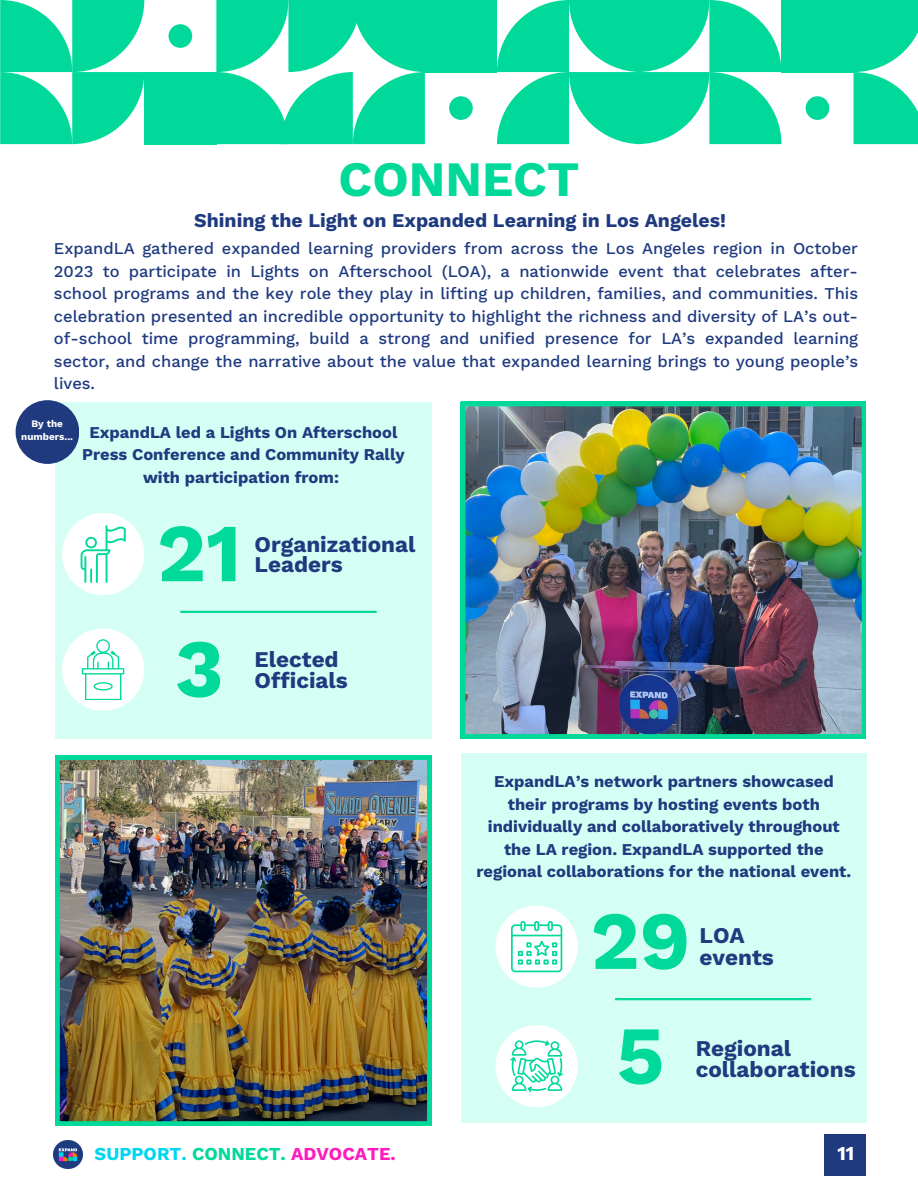
<style>
.page{position:relative;width:918px;height:1188px;background:#fff}
.page>*{position:absolute;margin:0;border:0;box-sizing:border-box;transform-origin:0 0}
.t1{font:700 82.2px "Work Sans";color:#00d999}
.t2{font:700 49.5px "Work Sans";color:#00d999}
.t3{font:700 22.5px/21.3px "Work Sans";color:#1f3a7f}
.t4{font:700 19.8px "Work Sans";color:#fff}
.t5{font:700 19.5px "Work Sans";color:#1f3a7f}
.t6{font:700 18.15px "Work Sans";color:#ff1cbd}
.t7{font:500 16.5px/22.5px "Work Sans";color:#1f3a7f;text-align:justify}
.t8{font:700 16.5px/22.5px "Work Sans";color:#1f3a7f;text-align:center}
.t9{font:700 9.9px/13.2px "Work Sans";color:#fff;text-align:center}
.s1{color:#00d6f2}
.s2{color:#00d999}
</style>
<div class="page">
<svg style="left:854px;top:0;width:64px;height:144px"></svg>
<div style="left:781px;top:0;width:73px;height:72px;background:#00d999"></div>
<div style="left:806px;top:96px;width:23px;height:24px;background:#00d999;border-radius:50%"></div>
<svg style="left:497px;top:0;width:284px;height:144px"></svg>
<div style="left:425px;top:0;width:72px;height:72px;background:#00d999"></div>
<div style="left:449px;top:96px;width:24px;height:24px;background:#00d999;border-radius:50%"></div>
<svg style="left:216px;top:0;width:209px;height:144px"></svg>
<svg style="left:0;top:0;width:144px;height:144px"></svg>
<div style="left:144px;top:72px;width:72px;height:72px;background:#00d999"></div>
<div style="left:169px;top:24px;width:23px;height:24px;background:#00d999;border-radius:50%"></div>
<img style="left:461px;top:402px;width:405px;height:336px">
<div style="left:55px;top:402px;width:377px;height:337px;background:#d5fff4"></div>
<div style="left:461px;top:753px;width:406px;height:370px;background:#d5fff4"></div>
<svg style="left:496px;top:1025px;width:82px;height:82px"></svg>
<hr style="left:180px;top:611px;width:197px;height:2px;background:#00d999">
<img style="left:55px;top:755px;width:376px;height:371px">
<div style="left:824px;top:1134px;width:41px;height:41px;background:#1f3a7f"></div>
<hr style="left:615px;top:998px;width:196px;height:2px;background:#00d999">
<svg style="left:62px;top:629px;width:82px;height:82px"></svg>
<svg style="left:62px;top:513px;width:82px;height:82px"></svg>
<svg style="left:496px;top:906px;width:82px;height:82px"></svg>
<div style="left:16px;top:400px;width:63px;height:64px;background:#1f3a7f;border-radius:50%"></div>
<img style="left:54px;top:1141px;width:28px;height:28px">
<p class="t2" style="left:339px;top:150px;width:242px">CONNECT</p>
<p class="t5" style="left:194px;top:208px;width:533px">Shining the Light on Expanded Learning in Los Angeles!</p>
<h2 class="t7" style="left:54px;top:238px;width:806px">ExpandLA gathered expanded learning providers from across the Los Angeles region in October 2023 to participate in Lights on Afterschool (LOA), a nationwide event that celebrates after&shy;school programs and the key role they play in lifting up children, families, and communities. This celebration presented an incredible opportunity to highlight the richness and diversity of LA’s out&shy;of-school time programming, build a strong and unified presence for LA’s expanded learning sector, and change the narrative about the value that expanded learning brings to young people’s lives.</h2>
<p class="t9" style="left:21px;top:417px;width:53px">By the numbers...</p>
<p class="t8" style="left:82px;top:421px;width:324px">ExpandLA led a Lights On Afterschool<br>Press Conference and Community Rally with participation from:</p>
<h2 class="t1" style="left:157px;top:505px;width:86px">21</h2>
<p class="t3" style="left:255px;top:534px;width:162px;line-height:20.2px">Organizational<br>Leaders</p>
<p class="t1" style="left:175px;top:620px;width:50px">3</p>
<p class="t3" style="left:255px;top:650px;width:95px;line-height:20.2px">Elected<br>Officials</p>
<p class="t6" style="left:95px;top:1143px;width:303px"><span class="s1">SUPPORT.</span> <span class="s2">CONNECT.</span> ADVOCATE.</p>
<h1 class="t8" style="left:477px;top:771px;width:376px">ExpandLA’s network partners showcased their programs by hosting events both individually and collaboratively throughout the LA region. ExpandLA supported the regional collaborations for the national event.</h1>
<h5 class="t1" style="left:591px;top:892px;width:101px">29</h5>
<h5 class="t3" style="left:700px;top:925px;width:76px">LOA events</h5>
<h4 class="t1" style="left:616px;top:1007px;width:49px">5</h4>
<p class="t3" style="left:696px;top:1038px;width:162px">Regional collaborations</p>
<p class="t4" style="left:837px;top:1142px;width:19px">11</p>
</div>
